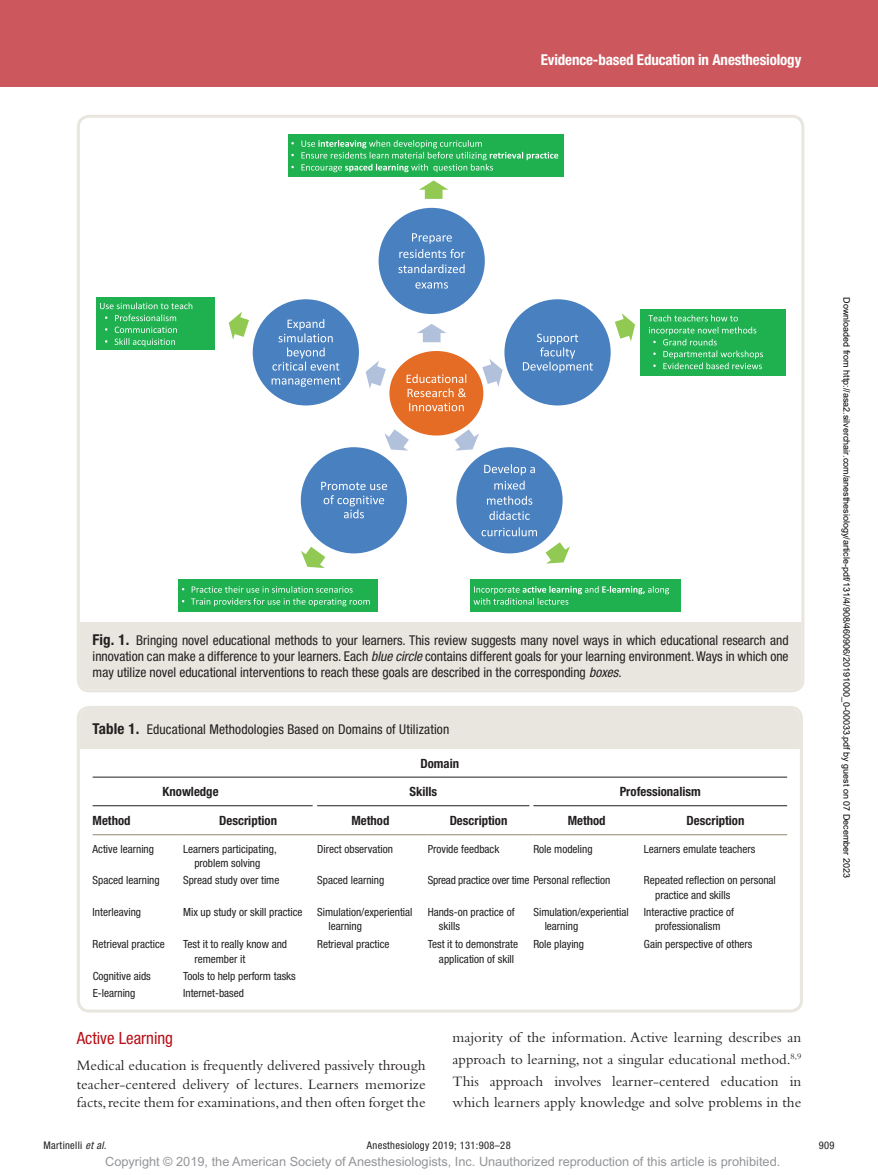
<style>
.page{position:relative;width:878px;height:1175px;background:#fff}
.page>*{position:absolute;margin:0;border:0;box-sizing:border-box;transform-origin:0 0}
.t1{font:condensed 16.8px "Helvetica Neue LT Std";color:#b70f17}
.t2{font:15px/21.8px "Bembo Std";color:#231f20;text-align:justify}
.t3{font:700 condensed 15px "Helvetica Neue LT Std";letter-spacing:-.01em;color:#fff}
.t4{font:condensed 13.5px/15.8px "Helvetica Neue LT Std";color:#231f20;text-align:justify}
.t5{font:12.75px "Arial MT Std";color:#939598}
.t6{font:700 condensed 12.75px "Helvetica Neue LT Std";color:#231f20}
.t7{font:condensed 11.25px/14.2px "Helvetica Neue LT Std";color:#231f20}
.t8{font:condensed 11.25px "Helvetica Neue LT Std";letter-spacing:-.02em;color:#231f20}
.t9{font:condensed 10.5px "Helvetica Neue LT Std";letter-spacing:.03em;color:#231f20}
.t10{font:9px "Arial";color:#000}
.s1{font-weight:700;font-size:15px}
.s2{font-style:italic}
</style>
<div class="page">
<div style="left:0;top:0;width:878px;height:86px;background:#cc575d"></div>
<div style="left:80px;top:621px;width:721px;height:68px;background:#e9e6df"></div>
<div style="left:77px;top:115px;width:727px;height:577px;border:3px solid #e9e6df;border-radius:11px"></div>
<div style="left:388px;top:350px;width:96px;height:86px;background:#e46c25;border-radius:50%"></div>
<div style="left:387px;top:349px;width:98px;height:89px;border:2px solid #fff;border-radius:50%"></div>
<svg style="left:406px;top:374px;width:60px;height:23px"></svg>
<svg style="left:409px;top:403px;width:55px;height:8px"></svg>
<svg style="left:417px;top:324px;width:29px;height:18px"></svg>
<div style="left:377px;top:207px;width:109px;height:108px;background:#4980c0;border-radius:50%"></div>
<div style="left:376px;top:206px;width:111px;height:110px;border:2px solid #fff;border-radius:50%"></div>
<svg style="left:399px;top:233px;width:66px;height:25px"></svg>
<svg style="left:398px;top:264px;width:66px;height:9px"></svg>
<svg style="left:415px;top:282px;width:33px;height:6px"></svg>
<svg style="left:482px;top:359px;width:20px;height:28px"></svg>
<div style="left:503px;top:298px;width:108px;height:108px;background:#4980c0;border-radius:50%"></div>
<div style="left:502px;top:297px;width:111px;height:110px;border:2px solid #fff;border-radius:50%"></div>
<svg style="left:523px;top:333px;width:70px;height:40px"></svg>
<svg style="left:454px;top:429px;width:25px;height:21px"></svg>
<div style="left:455px;top:446px;width:108px;height:108px;background:#4980c0;border-radius:50%"></div>
<div style="left:454px;top:445px;width:110px;height:110px;border:2px solid #fff;border-radius:50%"></div>
<svg style="left:484px;top:464px;width:51px;height:25px"></svg>
<svg style="left:487px;top:496px;width:45px;height:9px"></svg>
<svg style="left:489px;top:511px;width:40px;height:9px"></svg>
<svg style="left:481px;top:527px;width:56px;height:9px"></svg>
<svg style="left:384px;top:429px;width:25px;height:21px"></svg>
<div style="left:300px;top:446px;width:108px;height:108px;background:#4980c0;border-radius:50%"></div>
<div style="left:298px;top:445px;width:111px;height:110px;border:2px solid #fff;border-radius:50%"></div>
<svg style="left:321px;top:482px;width:66px;height:36px"></svg>
<svg style="left:365px;top:361px;width:21px;height:27px"></svg>
<div style="left:251px;top:298px;width:109px;height:108px;background:#4980c0;border-radius:50%"></div>
<div style="left:250px;top:297px;width:111px;height:110px;border:2px solid #fff;border-radius:50%"></div>
<svg style="left:272px;top:319px;width:67px;height:51px"></svg>
<svg style="left:271px;top:377px;width:69px;height:10px"></svg>
<div style="left:640px;top:309px;width:145px;height:66px;background:#1fb04f"></div>
<svg style="left:648px;top:315px;width:89px;height:6px"></svg>
<svg style="left:649px;top:327px;width:114px;height:42px"></svg>
<div style="left:288px;top:134px;width:275px;height:43px;background:#1fb04f"></div>
<svg style="left:301px;top:140px;width:257px;height:32px"></svg>
<div style="left:178px;top:579px;width:199px;height:33px;background:#1fb04f"></div>
<svg style="left:192px;top:586px;width:160px;height:6px"></svg>
<svg style="left:191px;top:598px;width:179px;height:8px"></svg>
<div style="left:470px;top:579px;width:210px;height:33px;background:#1fb04f"></div>
<svg style="left:473px;top:586px;width:196px;height:18px"></svg>
<div style="left:96px;top:298px;width:119px;height:52px;background:#1fb04f"></div>
<svg style="left:100px;top:302px;width:92px;height:44px"></svg>
<svg style="left:419px;top:180px;width:29px;height:19px"></svg>
<svg style="left:615px;top:313px;width:20px;height:28px"></svg>
<svg style="left:545px;top:542px;width:25px;height:21px"></svg>
<svg style="left:301px;top:547px;width:24px;height:21px"></svg>
<svg style="left:229px;top:312px;width:20px;height:28px"></svg>
<hr style="left:93px;top:834px;width:90px;height:1px;background:#9f967d">
<hr style="left:183px;top:834px;width:134px;height:1px;background:#9f967d">
<hr style="left:317px;top:834px;width:110px;height:1px;background:#9f967d">
<hr style="left:427px;top:834px;width:106px;height:1px;background:#9f967d">
<hr style="left:533px;top:834px;width:111px;height:1px;background:#9f967d">
<hr style="left:644px;top:834px;width:143px;height:1px;background:#9f967d">
<div style="left:80px;top:709px;width:719px;height:39px;background:#e9e6df"></div>
<hr style="left:93px;top:776px;width:694px;height:1px;background:#231f20">
<hr style="left:93px;top:805px;width:219px;height:1px;background:#231f20">
<hr style="left:317px;top:805px;width:212px;height:1px;background:#231f20">
<hr style="left:533px;top:805px;width:254px;height:1px;background:#231f20">
<div style="left:77px;top:706px;width:725px;height:306px;border:3px solid #e9e6df;border-radius:11px"></div>
<h2 class="t3" style="left:541px;top:51px;width:262px">Evidence-based Education in Anesthesiology</h2>
<p class="t4" style="left:93px;top:632px;width:697px"><span class="s1">Fig. 1.</span> Bringing novel educational methods to your learners. This review suggests many novel ways in which educational research and innovation can make a difference to your learners. Each <span class="s2">blue circle</span> contains different goals for your learning environment. Ways in which one may utilize novel educational interventions to reach these goals are described in the corresponding <span class="s2">boxes</span>.</p>
<p class="t4" style="left:93px;top:721px;width:358px"><span class="s1">Table 1.</span> Educational Methodologies Based on Domains of Utilization</p>
<p class="t6" style="left:420px;top:755px;width:40px">Domain</p>
<p class="t6" style="left:163px;top:784px;width:57px">Knowledge</p>
<p class="t6" style="left:409px;top:784px;width:29px">Skills</p>
<p class="t6" style="left:619px;top:784px;width:83px">Professionalism</p>
<p class="t6" style="left:93px;top:812px;width:39px">Method</p>
<p class="t6" style="left:219px;top:812px;width:59px">Description</p>
<p class="t6" style="left:351px;top:812px;width:39px">Method</p>
<p class="t6" style="left:449px;top:812px;width:59px">Description</p>
<p class="t6" style="left:567px;top:812px;width:39px">Method</p>
<p class="t6" style="left:686px;top:812px;width:59px">Description</p>
<p class="t7" style="left:93px;top:842px;width:63px">Active learning</p>
<p class="t7" style="left:183px;top:842px;width:95px;text-align:center">Learners participating, problem solving</p>
<p class="t7" style="left:317px;top:842px;width:77px">Direct observation</p>
<p class="t7" style="left:427px;top:842px;width:73px">Provide feedback</p>
<p class="t7" style="left:533px;top:842px;width:61px">Role modeling</p>
<p class="t7" style="left:644px;top:842px;width:113px">Learners emulate teachers</p>
<p class="t7" style="left:93px;top:873px;width:69px">Spaced learning</p>
<p class="t7" style="left:183px;top:873px;width:98px">Spread study over time</p>
<p class="t7" style="left:317px;top:873px;width:69px">Spaced learning</p>
<p class="t8" style="left:427px;top:874px;width:184px">Spread practice over time Personal reflection</p>
<p class="t7" style="left:655px;top:873px;width:122px;text-indent:-11px">Repeated reflection on personal practice and skills</p>
<p class="t7" style="left:93px;top:904px;width:50px">Interleaving</p>
<p class="t7" style="left:183px;top:904px;width:121px">Mix up study or skill practice</p>
<p class="t7" style="left:328px;top:904px;width:86px;text-indent:-11px">Simulation/experiential learning</p>
<p class="t7" style="left:439px;top:904px;width:77px;text-indent:-11px">Hands-on practice of skills</p>
<p class="t7" style="left:544px;top:904px;width:86px;text-indent:-11px">Simulation/experiential learning</p>
<p class="t7" style="left:644px;top:904px;width:91px;text-align:center">Interactive practice of professionalism</p>
<p class="t7" style="left:93px;top:937px;width:74px">Retrieval practice</p>
<p class="t7" style="left:194px;top:937px;width:94px;text-indent:-11px">Test it to really know and remember it</p>
<p class="t7" style="left:317px;top:937px;width:74px">Retrieval practice</p>
<p class="t7" style="left:439px;top:937px;width:81px;text-indent:-11px">Test it to demonstrate application of skill</p>
<p class="t7" style="left:533px;top:937px;width:52px">Role playing</p>
<p class="t7" style="left:644px;top:937px;width:110px">Gain perspective of others</p>
<p class="t7" style="left:93px;top:968px;width:60px">Cognitive aids</p>
<p class="t7" style="left:183px;top:968px;width:114px">Tools to help perform tasks</p>
<p class="t7" style="left:93px;top:985px;width:44px">E-learning</p>
<p class="t7" style="left:183px;top:985px;width:62px">Internet-based</p>
<h1 class="t1" style="left:77px;top:1028px;width:98px">Active Learning</h1>
<h2 class="t2" style="left:77px;top:1055px;width:350px;line-height:18.9px">Medical education is frequently delivered passively through teacher-centered delivery of lectures. Learners memorize facts, recite them for examinations, and then often forget the</h2>
<h2 class="t2" style="left:452px;top:1026px;width:350px">majority of the information. Active learning describes an approach to learning, not a singular educational method.<sup>8,9<br></sup>This approach involves learner-centered education in which learners apply knowledge and solve problems in the</h2>
<p class="t10" style="left:850px;top:297px;width:582px;rotate:90deg">Downloaded from http://asa2.silverchair.com/anesthesiology/article-pdf/131/4/908/460906/20191000_0-00033.pdf by guest on 07 December 2023</p>
<p class="t9" style="left:44px;top:1139px;width:64px">Martinelli <span class="s2">et al.</span></p>
<p class="t9" style="left:367px;top:1139px;width:145px">Anesthesiology 2019; 131:908–28</p>
<p class="t9" style="left:818px;top:1139px;width:17px">909</p>
<p class="t5" style="left:105px;top:1154px;width:676px">Copyright © 2019, the American Society of Anesthesiologists, Inc. Unauthorized reproduction of this article is prohibited.</p>
</div>
